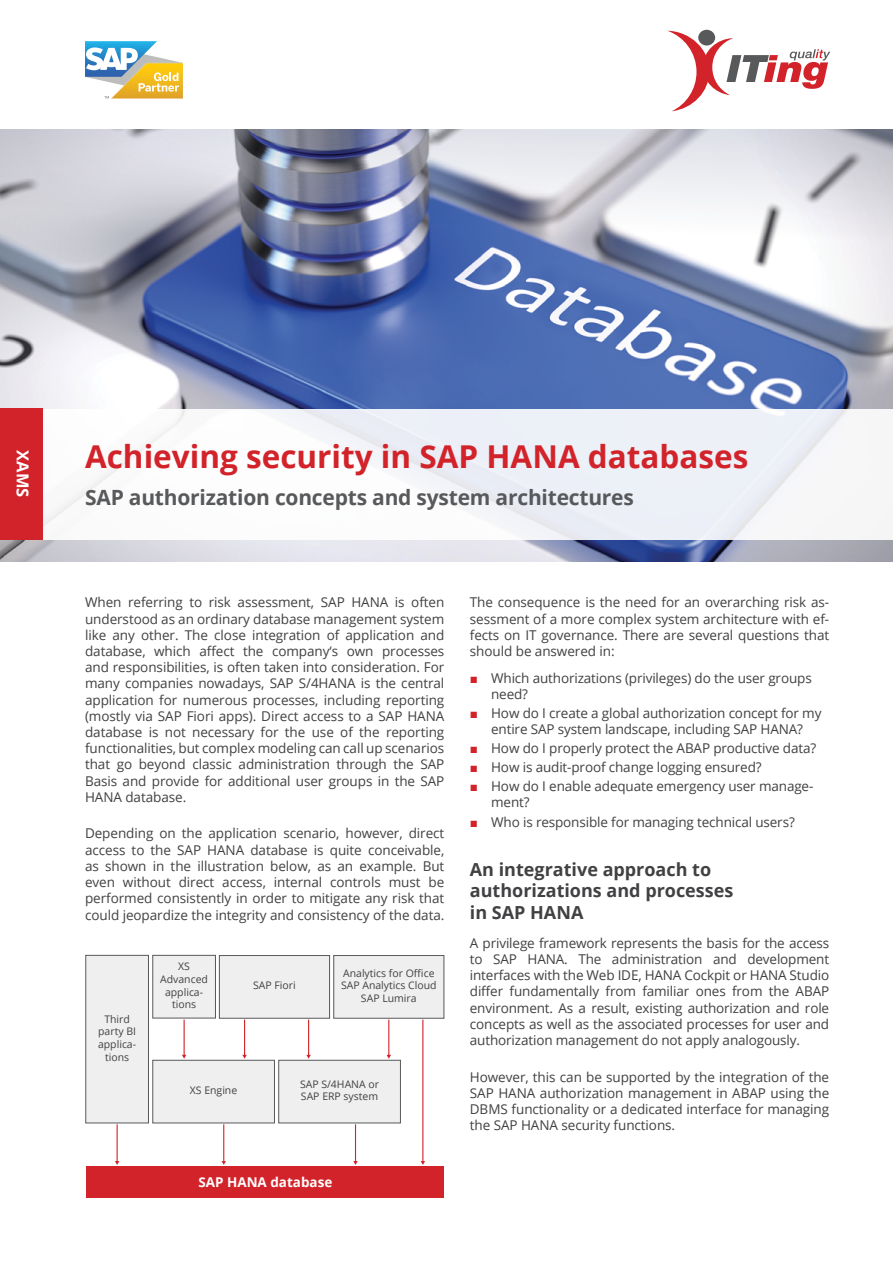
<style>
.page{position:relative;width:893px;height:1263px;background:#fff}
.page>*{position:absolute;margin:0;border:0;box-sizing:border-box;transform-origin:0 0}
.t1{font:700 31.5px "Open Sans";color:#d2232a}
.t2{font:700 21px "Open Sans";letter-spacing:-.01em;color:#58595b}
.t3{font:700 18px/21.6px "Open Sans";color:#414042}
.t4{font:700 16.5px "Open Sans";color:#fff}
.t5{font:13.5px/16.2px "Open Sans";letter-spacing:-.01em;color:#414042;text-align:justify}
.t6{font:700 13.5px "Open Sans";color:#fff}
.t7{font:10.5px/12.6px "Open Sans";color:#414042;text-align:center}
.s1{font-family:"Arial";color:#d2232a}
</style>
<div class="page">
<img style="left:0;top:296px;width:893px;height:113px">
<svg style="left:0;top:539px;width:893px;height:23px;background:#b8bbcd"></svg>
<svg style="left:0;top:129px;width:893px;height:167px;background:#a8aec3"></svg>
<div style="left:0;top:409px;width:893px;height:130px;background:linear-gradient(to right,#fcfafb,#ecf0f6)"></div>
<svg style="left:668px;top:31px;width:162px;height:80px"></svg>
<div style="left:0;top:408px;width:42px;height:131px;background:#d2232a"></div>
<svg style="left:85px;top:41px;width:98px;height:58px"></svg>
<div style="left:86px;top:1166px;width:358px;height:31px;background:#d2232a"></div>
<div style="left:153px;top:1060px;width:121px;height:63px;background:#efeff0"></div>
<div style="left:152px;top:1060px;width:123px;height:63px;border:1px solid #58595b"></div>
<div style="left:279px;top:1060px;width:121px;height:63px;background:#efeff0"></div>
<div style="left:278px;top:1060px;width:123px;height:63px;border:1px solid #58595b"></div>
<div style="left:86px;top:955px;width:62px;height:168px;background:#efeff0"></div>
<div style="left:85px;top:955px;width:64px;height:168px;border:1px solid #58595b"></div>
<div style="left:219px;top:955px;width:111px;height:63px;background:#efeff0"></div>
<div style="left:219px;top:955px;width:111px;height:63px;border:1px solid #58595b"></div>
<div style="left:334px;top:955px;width:110px;height:63px;background:#efeff0"></div>
<div style="left:333px;top:955px;width:111px;height:63px;border:1px solid #58595b"></div>
<div style="left:153px;top:955px;width:62px;height:63px;background:#efeff0"></div>
<div style="left:152px;top:955px;width:64px;height:63px;border:1px solid #58595b"></div>
<hr style="left:117px;top:1124px;width:1px;height:38px;background:#d2232a">
<svg style="left:115px;top:1161px;width:4px;height:4px"></svg>
<hr style="left:223px;top:1124px;width:1px;height:38px;background:#d2232a">
<svg style="left:222px;top:1161px;width:4px;height:4px"></svg>
<hr style="left:244px;top:1019px;width:1px;height:36px;background:#d2232a">
<svg style="left:242px;top:1055px;width:5px;height:4px"></svg>
<hr style="left:184px;top:1019px;width:1px;height:36px;background:#d2232a">
<svg style="left:182px;top:1055px;width:4px;height:4px"></svg>
<hr style="left:355px;top:1124px;width:1px;height:38px;background:#d2232a">
<hr style="left:388px;top:1019px;width:1px;height:36px;background:#d2232a">
<svg style="left:387px;top:1055px;width:4px;height:4px"></svg>
<hr style="left:308px;top:1019px;width:1px;height:36px;background:#d2232a">
<svg style="left:306px;top:1055px;width:5px;height:4px"></svg>
<hr style="left:422px;top:1019px;width:1px;height:143px;background:#d2232a">
<svg style="left:421px;top:1161px;width:4px;height:4px"></svg>
<p class="t4" style="left:34px;top:450px;width:49px;rotate:90deg">XAMS</p>
<h1 class="t1" style="left:85px;top:434px;width:665px">Achieving security in SAP HANA databases</h1>
<h2 class="t2" style="left:85px;top:482px;width:550px">SAP authorization concepts and system architectures</h2>
<p class="t5" style="left:85px;top:594px;width:361px">When referring to risk assessment, SAP HANA is often understood as an ordinary database management system like any other. The close integration of application and database, which affect the company‘s own processes and responsibilities, is often taken into consideration. For many companies nowadays, SAP S/4HANA is the central application for numerous processes, including reporting (mostly via SAP Fiori apps). Direct access to a SAP HANA database is not necessary for the use of the reporting functionalities, but complex modeling can call up scenarios that go beyond classic administration through the SAP Basis and provide for additional user groups in the SAP HANA database.</p>
<p class="t5" style="left:85px;top:825px;width:361px">Depending on the application scenario, however, direct access to the SAP HANA database is quite conceivable, as shown in the illustration below, as an example. But even without direct access, internal controls must be performed consistently in order to mitigate any risk that could jeopardize the integrity and consistency of the data.</p>
<p class="t7" style="left:98px;top:1012px;width:40px">Third party BI applica&shy;tions</p>
<p class="t7" style="left:160px;top:960px;width:49px">XS<br>Advanced applica&shy;tions</p>
<p class="t7" style="left:253px;top:979px;width:44px">SAP Fiori</p>
<p class="t7" style="left:341px;top:966px;width:97px">Analytics for Office<br>SAP Analytics Cloud<br>SAP Lumira</p>
<p class="t7" style="left:190px;top:1084px;width:49px">XS Engine</p>
<p class="t7" style="left:300px;top:1077px;width:81px;text-align:left">SAP S/4HANA or<br>SAP ERP system</p>
<p class="t6" style="left:198px;top:1173px;width:135px">SAP HANA database</p>
<p class="t5" style="left:470px;top:594px;width:361px">The consequence is the need for an overarching risk as&shy;sessment of a more complex system architecture with ef&shy;fects on IT governance. There are several questions that should be answered in:</p>
<p class="t5" style="left:491px;top:670px;width:322px;text-indent:-21px"><span class="s1">■</span> Which authorizations (privileges) do the user groups need?</p>
<p class="t5" style="left:470px;top:705px;width:353px;text-align:center"><span class="s1">■</span> How do I create a global authorization concept for my entire SAP system landscape, including SAP HANA?</p>
<p class="t5" style="left:470px;top:740px;width:348px"><span class="s1">■</span> How do I properly protect the ABAP productive data?</p>
<p class="t5" style="left:470px;top:758px;width:293px"><span class="s1">■</span> How is audit-proof change logging ensured?</p>
<p class="t5" style="left:491px;top:777px;width:324px;text-indent:-21px"><span class="s1">■</span> How do I enable adequate emergency user manage&shy;ment?</p>
<p class="t5" style="left:470px;top:814px;width:326px"><span class="s1">■</span> Who is responsible for managing technical users?</p>
<h3 class="t3" style="left:470px;top:858px;width:265px">An integrative approach to authorizations and processes in SAP HANA</h3>
<p class="t5" style="left:470px;top:934px;width:361px">A privilege framework represents the basis for the access to SAP HANA. The administration and development interfaces with the Web IDE, HANA Cockpit or HANA Studio differ fundamentally from familiar ones from the ABAP environment. As a result, existing authorization and role concepts as well as the associated processes for user and authorization management do not apply analogously.</p>
<p class="t5" style="left:470px;top:1068px;width:361px">However, this can be supported by the integration of the SAP HANA authorization management in ABAP using the DBMS functionality or a dedicated interface for managing the SAP HANA security functions.</p>
</div>
